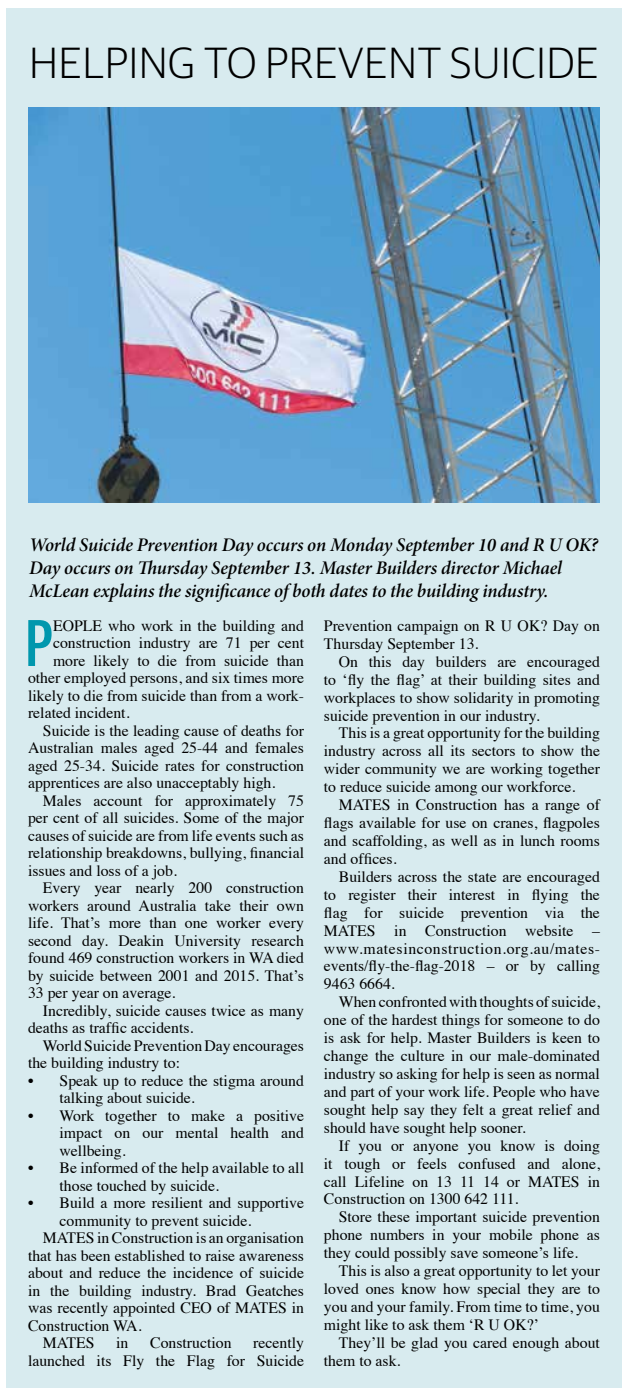
<style>
.page{position:relative;width:630px;height:1396px;background:#fff}
.page>*{position:absolute;margin:0;border:0;box-sizing:border-box;transform-origin:0 0}
.t1{font:500 66.33px "Guardian Sans X Cond";color:#0097ad}
.t2{font:300 43.75px "Guardian Sans";letter-spacing:.02em;color:#000}
.t3{font:19.25px/23.1px "Minion Pro Semibold It Subh";letter-spacing:-.005em;color:#000}
.t4{font:15.75px/17.8px "Times";color:#000;text-align:justify}
</style>
<div class="page">
<div style="left:6px;top:8px;width:615px;height:1379px;background:#d8ebef"></div>
<img style="left:28px;top:108px;width:571px;height:394px">
<h2 class="t2" style="left:29px;top:33px;width:570px">HELPING TO PREVENT SUICIDE</h2>
<p class="t3" style="left:29px;top:533px;width:570px">World Suicide Prevention Day occurs on Monday September 10 and R U OK?<br>Day occurs on Thursday September 13. Master Builders director Michael<br>McLean explains the significance of both dates to the building industry.</p>
<h1 class="t1" style="left:25px;top:597px;width:30px">P</h1>
<p class="t4" style="left:53px;top:615px;width:252px">EOPLE who work in the building and</p>
<p class="t4" style="left:324px;top:615px;width:277px">Prevention campaign on R U OK? Day on<br>Thursday September 13.</p>
<p class="t4" style="left:324px;top:651px;width:277px;text-indent:15px">On this day builders are encouraged to ‘fly the flag’ at their building sites and workplaces to show solidarity in promoting suicide prevention in our industry.</p>
<p class="t4" style="left:324px;top:723px;width:277px;text-indent:15px">This is a great opportunity for the building industry across all its sectors to show the wider community we are working together to reduce suicide among our workforce.</p>
<p class="t4" style="left:324px;top:795px;width:277px;text-indent:15px">MATES in Construction has a range of flags available for use on cranes, flagpoles and scaffolding, as well as in lunch rooms and offices.</p>
<p class="t4" style="left:324px;top:866px;width:277px;text-indent:15px">Builders across the state are encouraged to register their interest in flying the flag for suicide prevention via the MATES in Construction website – www.matesinconstruction.org.au/mates&shy;events/fly-the-flag-2018 – or by calling 9463 6664.</p>
<p class="t4" style="left:324px;top:992px;width:277px;text-indent:15px">When confronted with thoughts of suicide, one of the hardest things for someone to do is ask for help. Master Builders is keen to change the culture in our male-dominated industry so asking for help is seen as normal and part of your work life. People who have sought help say they felt a great relief and should have sought help sooner.</p>
<p class="t4" style="left:324px;top:1135px;width:277px;text-indent:15px">If you or anyone you know is doing it tough or feels confused and alone, call Lifeline on 13 11 14 or MATES in Construction on 1300 642 111.</p>
<p class="t4" style="left:324px;top:1207px;width:277px;text-indent:15px">Store these important suicide prevention phone numbers in your mobile phone as they could possibly save someone’s life.</p>
<p class="t4" style="left:324px;top:1261px;width:277px;text-indent:15px">This is also a great opportunity to let your loved ones know how special they are to you and your family. From time to time, you might like to ask them ‘R U OK?’</p>
<p class="t4" style="left:324px;top:1332px;width:277px;text-indent:15px">They’ll be glad you cared enough about them to ask.</p>
<p class="t4" style="left:53px;top:633px;width:252px">construction industry are 71 per cent</p>
<p class="t4" style="left:53px;top:650px;width:252px">more likely to die from suicide than</p>
<p class="t4" style="left:28px;top:668px;width:277px">other employed persons, and six times more</p>
<p class="t4" style="left:28px;top:685px;width:277px">likely to die from suicide than from a work-</p>
<p class="t4" style="left:28px;top:703px;width:103px">related incident.</p>
<p class="t4" style="left:43px;top:720px;width:262px">Suicide is the leading cause of deaths for</p>
<p class="t4" style="left:28px;top:738px;width:277px">Australian males aged 25-44 and females</p>
<p class="t4" style="left:28px;top:755px;width:277px">aged 25-34. Suicide rates for construction</p>
<p class="t4" style="left:28px;top:773px;width:249px">apprentices are also unacceptably high.</p>
<p class="t4" style="left:43px;top:790px;width:262px">Males account for approximately 75</p>
<p class="t4" style="left:28px;top:808px;width:277px">per cent of all suicides. Some of the major</p>
<p class="t4" style="left:28px;top:825px;width:277px">causes of suicide are from life events such as</p>
<p class="t4" style="left:28px;top:843px;width:277px">relationship breakdowns, bullying, financial</p>
<p class="t4" style="left:28px;top:860px;width:150px">issues and loss of a job.</p>
<p class="t4" style="left:43px;top:878px;width:262px">Every year nearly 200 construction</p>
<p class="t4" style="left:28px;top:895px;width:277px">workers around Australia take their own</p>
<p class="t4" style="left:28px;top:913px;width:277px">life. That’s more than one worker every</p>
<p class="t4" style="left:28px;top:930px;width:277px">second day. Deakin University research</p>
<p class="t4" style="left:28px;top:948px;width:277px">found 469 construction workers in WA died</p>
<p class="t4" style="left:28px;top:965px;width:277px">by suicide between 2001 and 2015. That’s</p>
<p class="t4" style="left:28px;top:983px;width:149px">33 per year on average.</p>
<p class="t4" style="left:43px;top:1000px;width:262px">Incredibly, suicide causes twice as many</p>
<p class="t4" style="left:28px;top:1018px;width:167px">deaths as traffic accidents.</p>
<p class="t4" style="left:43px;top:1035px;width:262px">World Suicide Prevention Day encourages</p>
<p class="t4" style="left:28px;top:1053px;width:153px">the building industry to:</p>
<p class="t4" style="left:60px;top:1071px;width:246px;text-indent:-32px">• Speak up to reduce the stigma around talking about suicide.</p>
<p class="t4" style="left:60px;top:1106px;width:246px;text-indent:-32px">• Work together to make a positive impact on our mental health and wellbeing.</p>
<p class="t4" style="left:60px;top:1158px;width:246px;text-indent:-32px">• Be informed of the help available to all those touched by suicide.</p>
<p class="t4" style="left:28px;top:1193px;width:277px">• Build a more resilient and supportive</p>
<p class="t4" style="left:60px;top:1210px;width:193px">community to prevent suicide.</p>
<p class="t4" style="left:43px;top:1228px;width:262px">MATES in Construction is an organisation</p>
<p class="t4" style="left:28px;top:1245px;width:277px">that has been established to raise awareness</p>
<p class="t4" style="left:28px;top:1263px;width:277px">about and reduce the incidence of suicide</p>
<p class="t4" style="left:28px;top:1280px;width:277px">in the building industry. Brad Geatches</p>
<p class="t4" style="left:28px;top:1298px;width:277px">was recently appointed CEO of MATES in</p>
<p class="t4" style="left:28px;top:1315px;width:115px">Construction WA.</p>
<p class="t4" style="left:43px;top:1333px;width:53px">MATES</p>
<p class="t4" style="left:116px;top:1333px;width:14px">in</p>
<p class="t4" style="left:150px;top:1333px;width:83px">Construction</p>
<p class="t4" style="left:28px;top:1333px;width:277px;text-align:right">recently<br>launched its Fly the Flag for Suicide</p>
</div>
